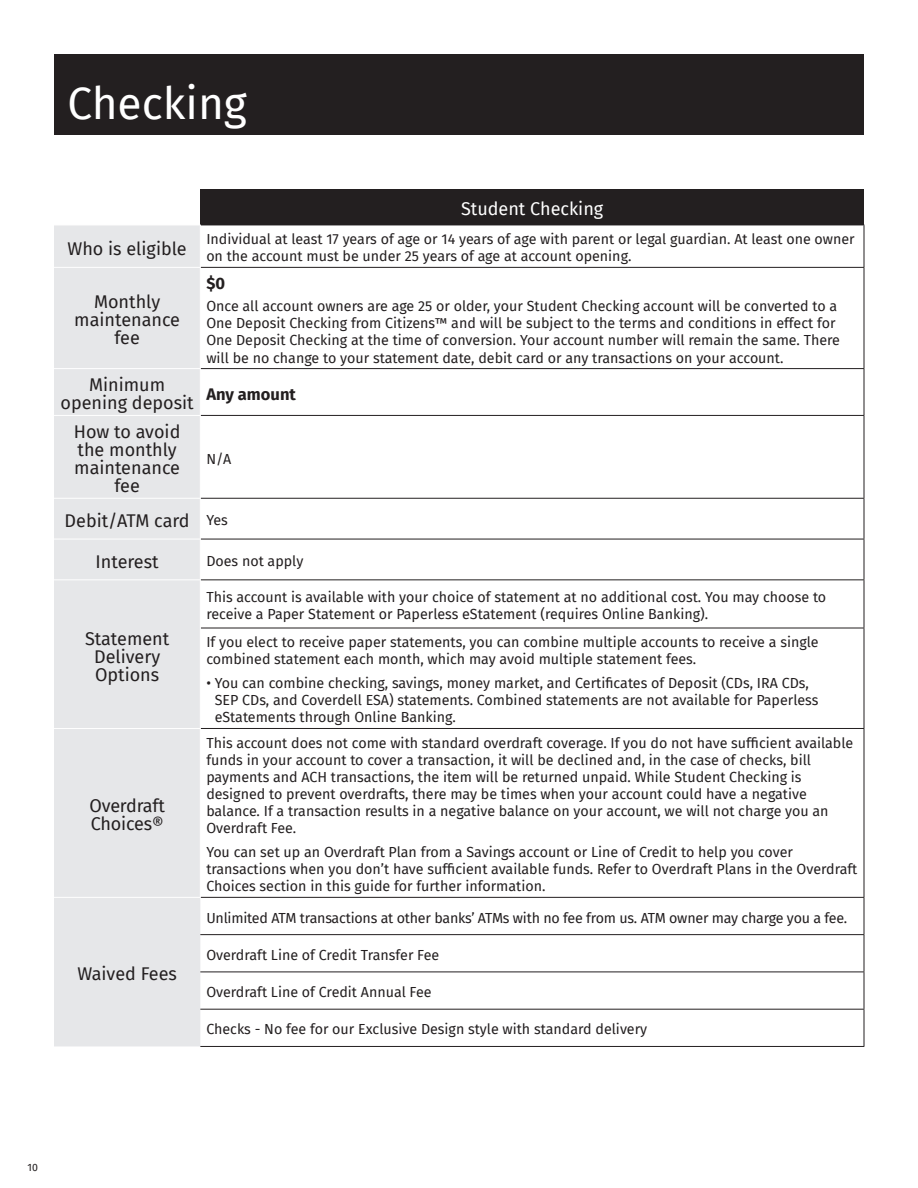
<style>
.page{position:relative;width:918px;height:1188px;background:#fff}
.page>*{position:absolute;margin:0;border:0;box-sizing:border-box;transform-origin:0 0}
.t1{font:44.25px "Fira Sans";color:#fff}
.t2{font:18px/18px "Fira Sans";color:#231f20;text-align:center}
.t3{font:18px "Fira Sans";color:#fff}
.t4{font:700 16.5px "Fira Sans";color:#231f20}
.t5{font:14.25px/17.1px "Fira Sans";color:#231f20}
.t6{font:10.5px "Fira Sans";color:#231f20}
.s1{font-size:14.25px}
</style>
<div class="page">
<div style="left:54px;top:54px;width:810px;height:81px;background:#231f20"></div>
<div style="left:200px;top:189px;width:664px;height:36px;background:#231f20"></div>
<div style="left:54px;top:226px;width:146px;height:820px;background:#e6e7e9"></div>
<hr style="left:201px;top:225px;width:663px;height:1px;background:#231f20">
<hr style="left:864px;top:225px;width:1px;height:42px;background:#231f20">
<hr style="left:201px;top:267px;width:663px;height:1px;background:#231f20">
<hr style="left:864px;top:268px;width:1px;height:100px;background:#231f20">
<hr style="left:201px;top:368px;width:663px;height:1px;background:#231f20">
<hr style="left:864px;top:369px;width:1px;height:46px;background:#231f20">
<hr style="left:201px;top:415px;width:663px;height:1px;background:#231f20">
<hr style="left:864px;top:416px;width:1px;height:82px;background:#231f20">
<hr style="left:201px;top:498px;width:663px;height:1px;background:#231f20">
<hr style="left:864px;top:499px;width:1px;height:40px;background:#231f20">
<hr style="left:201px;top:539px;width:663px;height:1px;background:#231f20">
<hr style="left:864px;top:539px;width:1px;height:40px;background:#231f20">
<hr style="left:201px;top:579px;width:663px;height:1px;background:#231f20">
<hr style="left:864px;top:580px;width:1px;height:48px;background:#231f20">
<hr style="left:201px;top:628px;width:663px;height:1px;background:#231f20">
<hr style="left:864px;top:628px;width:1px;height:100px;background:#231f20">
<hr style="left:201px;top:728px;width:663px;height:1px;background:#231f20">
<hr style="left:864px;top:729px;width:1px;height:168px;background:#231f20">
<hr style="left:201px;top:897px;width:663px;height:1px;background:#231f20">
<hr style="left:864px;top:898px;width:1px;height:36px;background:#231f20">
<hr style="left:200px;top:934px;width:664px;height:1px;background:#231f20">
<hr style="left:864px;top:935px;width:1px;height:37px;background:#231f20">
<hr style="left:200px;top:972px;width:664px;height:1px;background:#231f20">
<hr style="left:864px;top:972px;width:1px;height:37px;background:#231f20">
<hr style="left:200px;top:1009px;width:664px;height:1px;background:#231f20">
<hr style="left:864px;top:1010px;width:1px;height:36px;background:#231f20">
<hr style="left:200px;top:1046px;width:664px;height:1px;background:#231f20">
<hr style="left:54px;top:267px;width:147px;height:1px;background:#fff">
<hr style="left:54px;top:368px;width:147px;height:1px;background:#fff">
<hr style="left:54px;top:415px;width:147px;height:1px;background:#fff">
<hr style="left:54px;top:498px;width:147px;height:1px;background:#fff">
<hr style="left:54px;top:539px;width:147px;height:1px;background:#fff">
<hr style="left:54px;top:579px;width:147px;height:1px;background:#fff">
<hr style="left:54px;top:728px;width:147px;height:1px;background:#fff">
<hr style="left:54px;top:897px;width:147px;height:1px;background:#fff">
<h1 class="t1" style="left:67px;top:70px;width:181px">Checking</h1>
<p class="t3" style="left:461px;top:195px;width:144px">Student Checking</p>
<p class="t2" style="left:68px;top:239px;width:121px">Who is eligible</p>
<p class="t5" style="left:206px;top:230px;width:650px">Individual at least 17 years of age or 14 years of age with parent or legal guardian. At least one owner on the account must be under 25 years of age at account opening.</p>
<p class="t2" style="left:74px;top:293px;width:107px">Monthly maintenance fee</p>
<p class="t4" style="left:206px;top:269px;width:20px">$0</p>
<p class="t5" style="left:206px;top:297px;width:635px">Once all account owners are age 25 or older, your Student Checking account will be converted to a One Deposit Checking from Citizens™ and will be subject to the terms and conditions in effect for One Deposit Checking at the time of conversion. Your account number will remain the same. There will be no change to your statement date, debit card or any transactions on your account.</p>
<p class="t2" style="left:61px;top:376px;width:135px">Minimum opening deposit</p>
<p class="t4" style="left:206px;top:380px;width:91px">Any amount</p>
<p class="t2" style="left:74px;top:422px;width:108px">How to avoid the monthly maintenance fee</p>
<p class="t5" style="left:206px;top:450px;width:26px">N/A</p>
<p class="t2" style="left:65px;top:511px;width:165px">Debit/ATM card <span class="s1">Yes</span></p>
<p class="t2" style="left:96px;top:552px;width:65px">Interest</p>
<p class="t5" style="left:206px;top:552px;width:99px">Does not apply</p>
<p class="t2" style="left:85px;top:629px;width:86px">Statement<br>Delivery<br>Options</p>
<p class="t2" style="left:89px;top:797px;width:77px;text-align:left">Overdraft<br>Choices®</p>
<p class="t2" style="left:77px;top:965px;width:101px">Waived Fees</p>
<p class="t5" style="left:206px;top:588px;width:621px">This account is available with your choice of statement at no additional cost. You may choose to receive a Paper Statement or Paperless eStatement (requires Online Banking).</p>
<p class="t5" style="left:206px;top:633px;width:614px">If you elect to receive paper statements, you can combine multiple accounts to receive a single combined statement each month, which may avoid multiple statement fees.</p>
<p class="t5" style="left:215px;top:674px;width:605px;text-indent:-8px">• You can combine checking, savings, money market, and Certificates of Deposit (CDs, IRA CDs,<br>SEP CDs, and Coverdell ESA) statements. Combined statements are not available for Paperless eStatements through Online Banking.</p>
<p class="t5" style="left:206px;top:734px;width:648px">This account does not come with standard overdraft coverage. If you do not have sufficient available funds in your account to cover a transaction, it will be declined and, in the case of checks, bill payments and ACH transactions, the item will be returned unpaid. While Student Checking is designed to prevent overdrafts, there may be times when your account could have a negative balance. If a transaction results in a negative balance on your account, we will not charge you an Overdraft Fee.</p>
<p class="t5" style="left:206px;top:843px;width:653px">You can set up an Overdraft Plan from a Savings account or Line of Credit to help you cover transactions when you don’t have sufficient available funds. Refer to Overdraft Plans in the Overdraft<br>Choices section in this guide for further information.</p>
<p class="t5" style="left:206px;top:909px;width:643px">Unlimited ATM transactions at other banks’ ATMs with no fee from us. ATM owner may charge you a fee.</p>
<p class="t5" style="left:206px;top:946px;width:234px">Overdraft Line of Credit Transfer Fee</p>
<p class="t5" style="left:206px;top:983px;width:227px">Overdraft Line of Credit Annual Fee</p>
<p class="t5" style="left:206px;top:1021px;width:442px">Checks - No fee for our Exclusive Design style with standard delivery</p>
<p class="t6" style="left:28px;top:1159px;width:12px">10</p>
</div>
